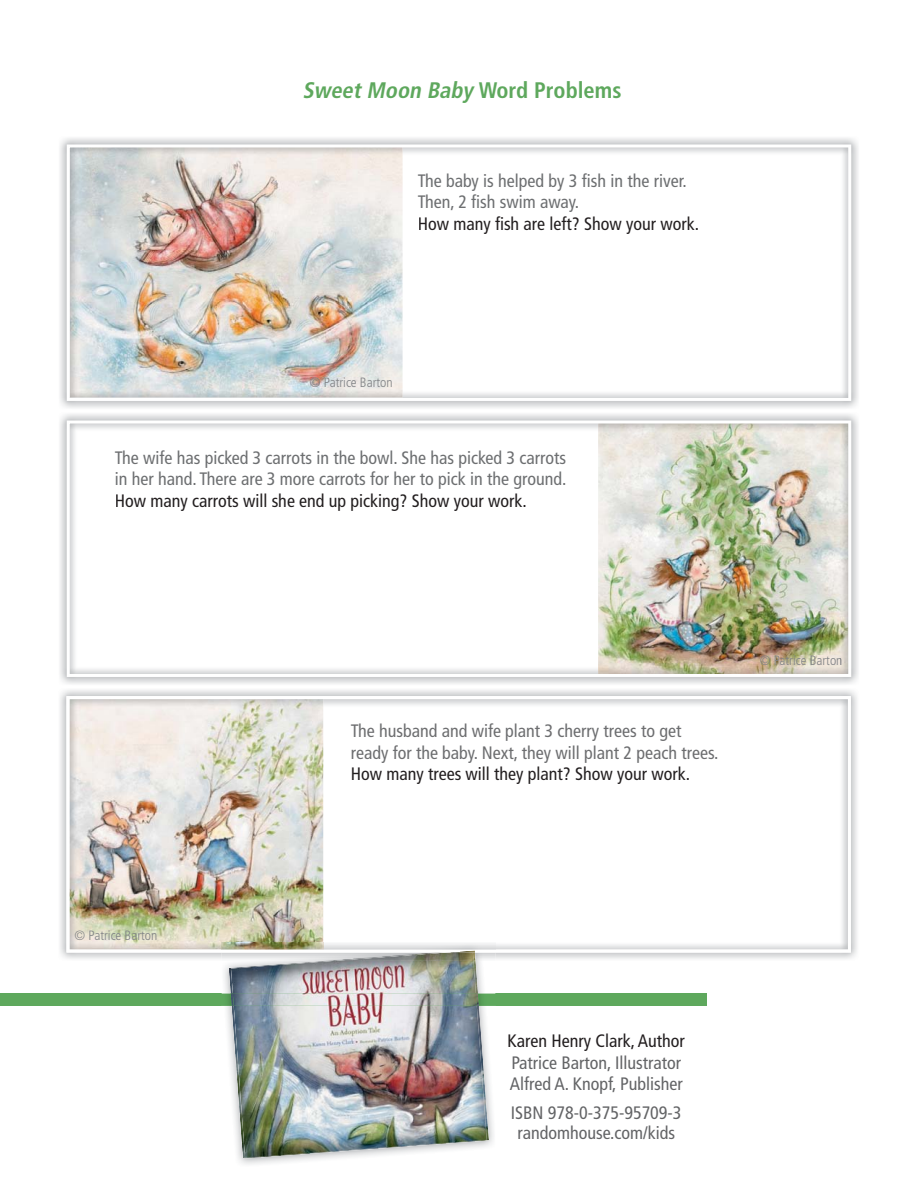
<style>
.page{position:relative;width:918px;height:1188px;background:#fff}
.page>*{position:absolute;margin:0;border:0;box-sizing:border-box;transform-origin:0 0}
.t1{font:italic 700 condensed 22.5px "Frutiger";color:#5ea85d}
.t2{font:condensed 18px/21.6px "Frutiger";color:#6d6f71}
.t3{font:condensed 18px "Frutiger";color:#231f20}
.t4{font:condensed 18px/21.6px "Frutiger";color:#636466}
.t5{font:condensed 18px/21.6px "Frutiger";color:#6d6e70}
.t6{font:300 condensed 13.5px "Frutiger";color:#808285}
.s1{font-style:normal}
</style>
<div class="page">
<div style="left:0;top:994px;width:706px;height:12px;background:#5ea85d"></div>
<img style="left:222px;top:965px;width:273px;height:200px">
<img style="left:222px;top:994px;width:273px;height:12px">
<svg style="left:66px;top:696px;width:785px;height:257px"></svg>
<img style="left:60px;top:414px;width:798px;height:270px">
<img style="left:67px;top:421px;width:784px;height:256px">
<img style="left:60px;top:138px;width:798px;height:270px">
<svg style="left:67px;top:144px;width:784px;height:257px"></svg>
<img style="left:231px;top:961px;width:256px;height:197px">
<img style="left:233px;top:994px;width:244px;height:12px">
<svg style="left:473px;top:953px;width:3px;height:8px"></svg>
<img style="left:333px;top:953px;width:140px;height:8px">
<img style="left:445px;top:950px;width:30px;height:3px">
<p class="t1" style="left:302px;top:81px;width:321px">Sweet Moon Baby <span class="s1">Word Problems</span></p>
<p class="t2" style="left:418px;top:171px;width:271px">The baby is helped by 3 fish in the river.<br>Then, 2 fish swim away.</p>
<p class="t3" style="left:418px;top:216px;width:283px">How many fish are left? Show your work.</p>
<p class="t6" style="left:310px;top:377px;width:84px">© Patrice Barton</p>
<p class="t2" style="left:115px;top:448px;width:453px">The wife has picked 3 carrots in the bowl. She has picked 3 carrots in her hand. There are 3 more carrots for her to pick in the ground.</p>
<p class="t3" style="left:115px;top:493px;width:414px">How many carrots will she end up picking? Show your work.</p>
<p class="t5" style="left:351px;top:721px;width:369px">The husband and wife plant 3 cherry trees to get ready for the baby. Next, they will plant 2 peach trees.</p>
<p class="t3" style="left:351px;top:767px;width:341px">How many trees will they plant? Show your work.</p>
<p class="t6" style="left:760px;top:655px;width:84px">© Patrice Barton</p>
<p class="t6" style="left:75px;top:930px;width:84px">© Patrice Barton</p>
<p class="t3" style="left:508px;top:1034px;width:179px">Karen Henry Clark, Author</p>
<p class="t4" style="left:510px;top:1053px;width:174px">Patrice Barton, Illustrator<br>Alfred A. Knopf, Publisher</p>
<p class="t4" style="left:511px;top:1104px;width:172px;line-height:20.2px;text-align:center">ISBN 978-0-375-95709-3 randomhouse.com/kids</p>
</div>
